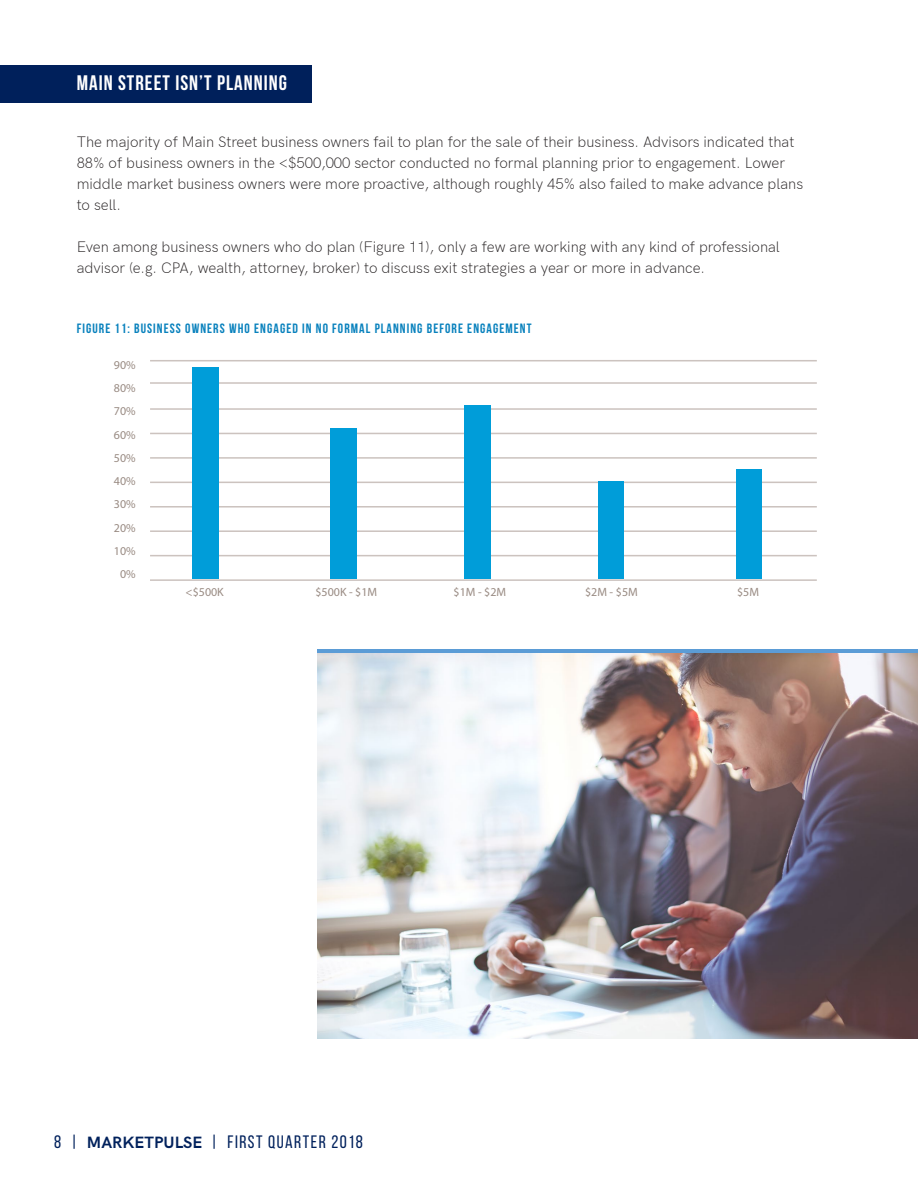
<style>
.page{position:relative;width:918px;height:1188px;background:#fff}
.page>*{position:absolute;margin:0;border:0;box-sizing:border-box;transform-origin:0 0}
.t1{font:700 21px "Bebas Neue";letter-spacing:.05em;color:#fff}
.t2{font:18px "Bebas Neue";letter-spacing:.08em;color:#00215c}
.t3{font:300 15px/21px "HK Grotesk";color:#231f20}
.t4{font:700 13.5px "Bebas Neue";letter-spacing:.08em;color:#0881bd}
.t5{font:12px/23.2px "Myriad Pro";color:#998b83;text-align:center}
.s1{font-family:"HK Grotesk";font-weight:700;font-size:16.5px}
</style>
<div class="page">
<div style="left:0;top:65px;width:311px;height:37px;background:#00205b"></div>
<hr style="left:150px;top:360px;width:667px;height:1px;background:#ccc3bf">
<hr style="left:150px;top:382px;width:667px;height:2px;background:#ccc3bf">
<hr style="left:150px;top:408px;width:667px;height:2px;background:#ccc3bf">
<hr style="left:150px;top:433px;width:667px;height:1px;background:#ccc3bf">
<hr style="left:150px;top:457px;width:667px;height:2px;background:#ccc3bf">
<hr style="left:150px;top:482px;width:667px;height:1px;background:#ccc3bf">
<hr style="left:150px;top:506px;width:667px;height:2px;background:#ccc3bf">
<hr style="left:150px;top:530px;width:667px;height:2px;background:#ccc3bf">
<hr style="left:150px;top:555px;width:667px;height:1px;background:#ccc3bf">
<hr style="left:150px;top:579px;width:667px;height:2px;background:#ccc3bf">
<div style="left:192px;top:367px;width:27px;height:212px;background:#009dd9"></div>
<div style="left:330px;top:429px;width:27px;height:150px;background:#009dd9"></div>
<div style="left:464px;top:405px;width:27px;height:174px;background:#009dd9"></div>
<div style="left:598px;top:482px;width:26px;height:97px;background:#009dd9"></div>
<div style="left:736px;top:470px;width:25px;height:109px;background:#009dd9"></div>
<img style="left:318px;top:653px;width:600px;height:386px">
<hr style="left:318px;top:649px;width:600px;height:4px;background:#5b9cd6">
<h1 class="t1" style="left:77px;top:72px;width:212px">MAIN STREET ISN’T PLANNING</h1>
<p class="t3" style="left:77px;top:130px;width:728px">The majority of Main Street business owners fail to plan for the sale of their business. Advisors indicated that 88% of business owners in the &lt;$500,000 sector conducted no formal planning prior to engagement. Lower middle market business owners were more proactive, although roughly 45% also failed to make advance plans to sell.</p>
<p class="t3" style="left:77px;top:235px;width:705px">Even among business owners who do plan (Figure 11), only a few are working with any kind of professional advisor (e.g. CPA, wealth, attorney, broker) to discuss exit strategies a year or more in advance.</p>
<p class="t4" style="left:77px;top:320px;width:456px">FIGURE 11: BUSINESS OWNERS WHO ENGAGED IN NO FORMAL PLANNING BEFORE ENGAGEMENT</p>
<p class="t5" style="left:114px;top:353px;width:23px">90%<br>80%<br>70%<br>60%<br>50%<br>40%<br>30%<br>20%<br>10%<br>0%</p>
<p class="t5" style="left:186px;top:580px;width:40px">&lt;$500K</p>
<p class="t5" style="left:315px;top:580px;width:63px">$500K - $1M</p>
<p class="t5" style="left:454px;top:580px;width:54px">$1M - $2M</p>
<p class="t5" style="left:585px;top:580px;width:54px">$2M - $5M</p>
<p class="t5" style="left:737px;top:580px;width:23px">$5M</p>
<p class="t2" style="left:54px;top:1132px;width:310px">8 | <span class="s1">MARKETPULSE</span> | first QUARTER 2018</p>
</div>
